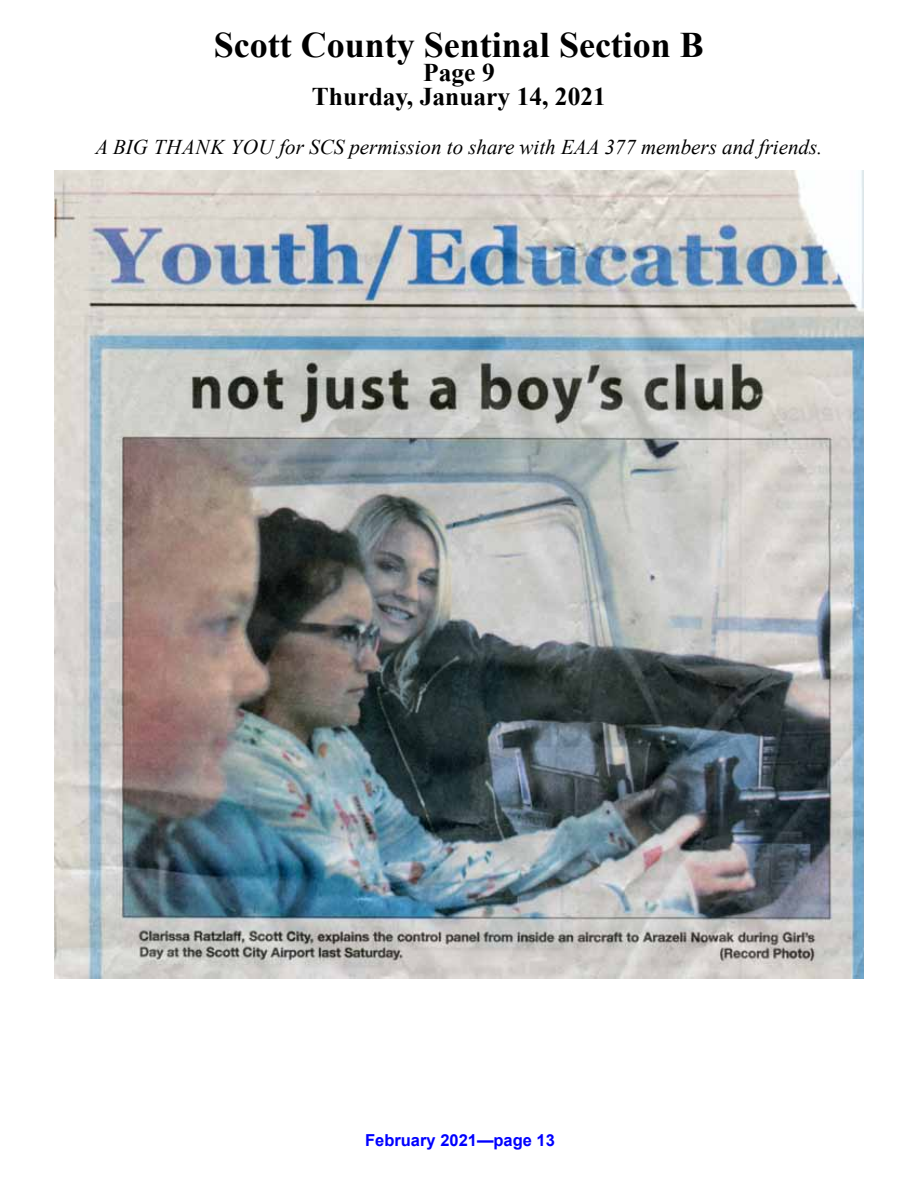
<style>
.page{position:relative;width:918px;height:1188px;background:#fff}
.page>*{position:absolute;margin:0;border:0;box-sizing:border-box;transform-origin:0 0}
.t1{font:700 36px "Times New Roman";color:#000}
.t2{font:700 25.5px/24px "Times New Roman";color:#000;text-align:center}
.t3{font:italic 21px "Times New Roman";color:#000}
.t4{font:700 16.5px "Arial";color:#00f}
</style>
<div class="page">
<img style="left:54px;top:171px;width:810px;height:808px">
<h1 class="t1" style="left:214px;top:19px;width:492px">Scott County Sentinal Section B</h1>
<p class="t2" style="left:312px;top:59px;width:296px">Page 9<br>Thurday, January 14, 2021</p>
<p class="t3" style="left:95px;top:132px;width:729px">A BIG Thank You for SCS permission to share with EAA 377 members and friends.</p>
<p class="t4" style="left:365px;top:1129px;width:191px">February 2021—page 13</p>
</div>
